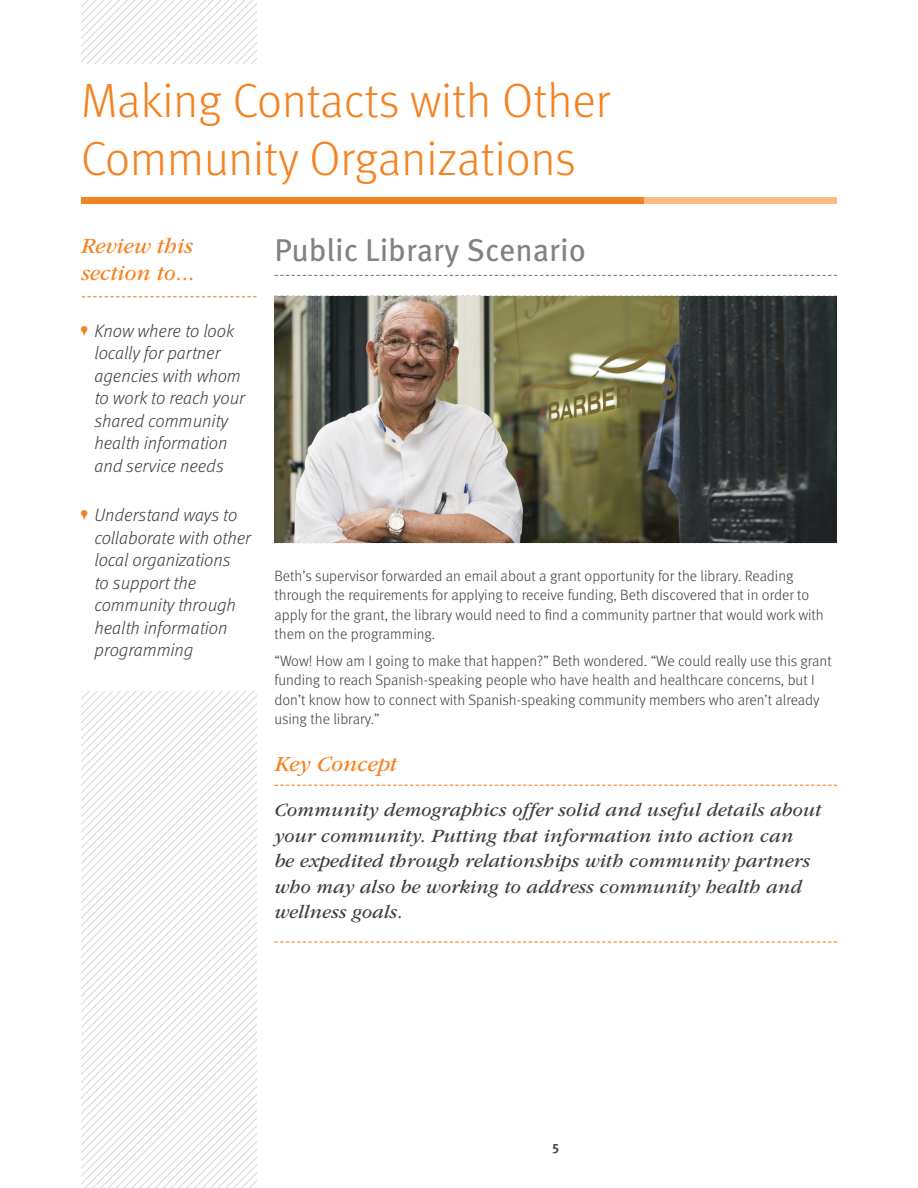
<style>
.page{position:relative;width:918px;height:1188px;background:#fff}
.page>*{position:absolute;margin:0;border:0;box-sizing:border-box;transform-origin:0 0}
.t1{font:300 48px/57.6px "Meta Pro";color:#f58220}
.t2{font:31.5px "Meta Pro";color:#808285}
.H4-Defintion-small-r{font:italic 22.5px/27px "ITC Garamond Std";color:#f58220}
.Concept{font:italic 19.5px/25.5px "ITC Garamond Std";letter-spacing:.005em;color:#3e3e3f}
.t3{font:italic 300 18px/22.5px "Meta Pro";color:#3e3e3f}
.t4{font:300 15px/19.5px "Meta Pro";color:#3e3e3f}
.t5{font:700 13.5px "Meta Pro";color:#4b4c4d}
.s1{color:#f58220}
</style>
<div class="page">
<div style="left:82px;top:198px;width:562px;height:6px;background:#f58220"></div>
<div style="left:644px;top:198px;width:193px;height:6px;background:#fbbb85"></div>
<svg style="left:82px;top:296px;width:174px;height:1px"></svg>
<svg style="left:274px;top:275px;width:563px;height:1px"></svg>
<svg style="left:274px;top:295px;width:563px;height:1px"></svg>
<svg style="left:274px;top:542px;width:563px;height:1px"></svg>
<svg style="left:274px;top:785px;width:563px;height:1px"></svg>
<svg style="left:274px;top:941px;width:563px;height:2px"></svg>
<img style="left:274px;top:296px;width:563px;height:246px">
<svg style="left:81px;top:691px;width:175px;height:497px"></svg>
<svg style="left:81px;top:0;width:175px;height:64px"></svg>
<h1 class="t1" style="left:81px;top:69px;width:531px">Making Contacts with Other<br>Community Organizations</h1>
<p class="H4-Defintion-small-r" style="left:81px;top:233px;width:115px">Review this section to...</p>
<p class="t3" style="left:94px;top:318px;width:152px;text-indent:-14px"><span class="s1">•</span> Know where to look locally for partner agencies with whom to work to reach your shared community health information and service needs</p>
<p class="t3" style="left:94px;top:503px;width:158px;text-indent:-14px"><span class="s1">•</span> Understand ways to collaborate with other local organizations<br>to support the community through health information programming</p>
<h2 class="t2" style="left:274px;top:226px;width:313px">Public Library Scenario</h2>
<p class="t4" style="left:274px;top:565px;width:551px">Beth’s supervisor forwarded an email about a grant opportunity for the library. Reading through the requirements for applying to receive funding, Beth discovered that in order to apply for the grant, the library would need to find a community partner that would work with them on the programming.</p>
<p class="t4" style="left:274px;top:650px;width:559px">“Wow! How am I going to make that happen?” Beth wondered. “We could really use this grant funding to reach Spanish-speaking people who have health and healthcare concerns, but I don’t know how to connect with Spanish-speaking community members who aren’t already using the library.”</p>
<h4 class="H4-Defintion-small-r" style="left:274px;top:750px;width:124px">Key Concept</h4>
<p class="Concept" style="left:274px;top:798px;width:548px">Community demographics offer solid and useful details about your community. Putting that information into action can<br>be expedited through relationships with community partners who may also be working to address community health and wellness goals.</p>
<p class="t5" style="left:552px;top:1138px;width:9px">5</p>
</div>
